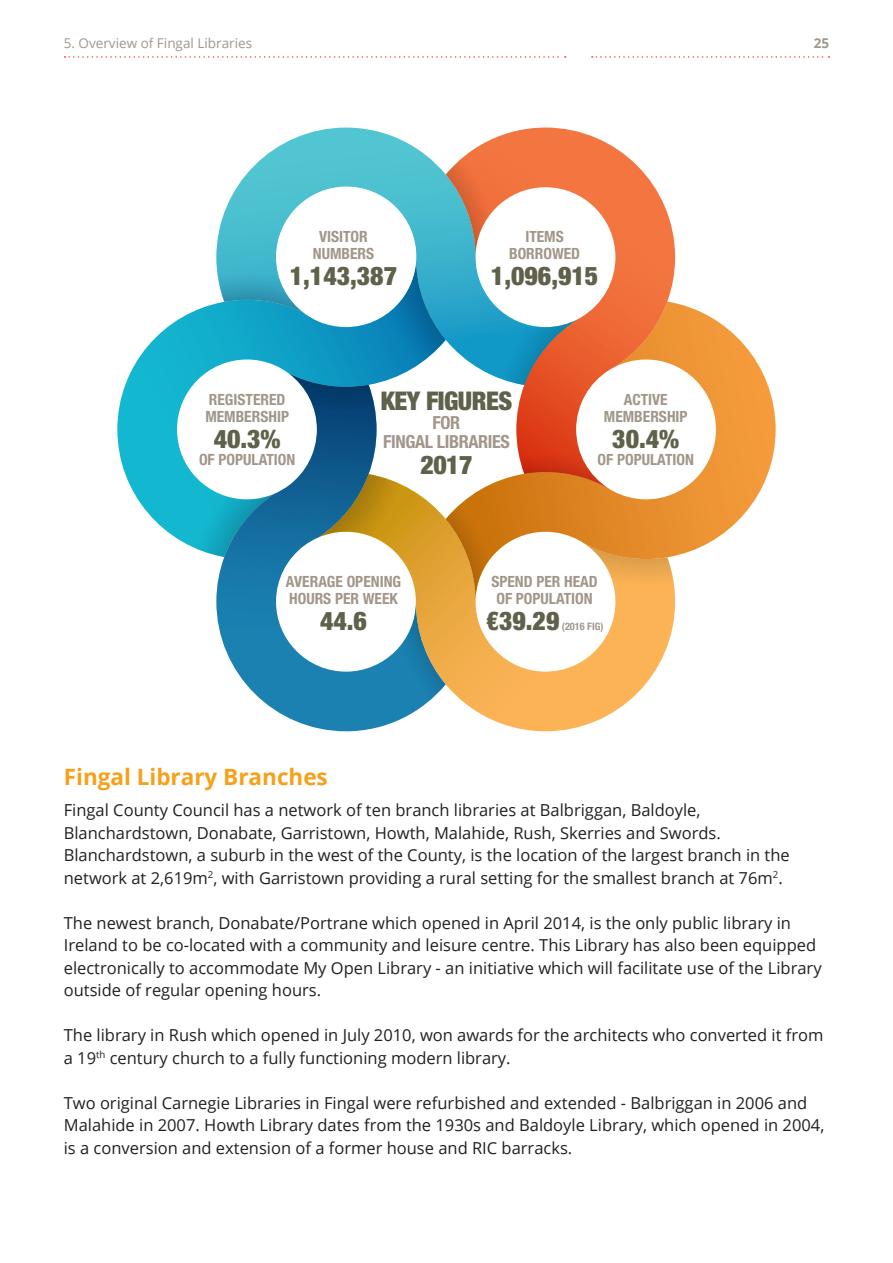
<style>
.page{position:relative;width:893px;height:1263px;background:#fff}
.page>*{position:absolute;margin:0;border:0;box-sizing:border-box;transform-origin:0 0}
.t1{font:900 condensed 25.8px "Helvetica Neue LT Std";color:#60614b}
.t2{font:900 condensed 25.8px "Helvetica Neue LT Std";letter-spacing:-.02em;color:#60614b}
.General_Subheading{font:700 22.5px "Open Sans";color:#f6a01b}
.t3{font:700 condensed 18px/19.4px "Helvetica Neue LT Std";letter-spacing:-.02em;color:#a19689;text-align:center}
.Annotation_text{font:16.5px/22.5px "Open Sans";color:#231f20}
.t4{font:700 condensed 15.45px/16.8px "Helvetica Neue LT Std";color:#a19689;text-align:center}
.t5{font:13.5px "Open Sans";color:#a19689}
.t6{font:700 13.5px "Open Sans";color:#a19689}
.t7{font:700 condensed 10.35px "Helvetica Neue LT Std";color:#a19689}
</style>
<div class="page">
<svg style="left:65px;top:56px;width:501px;height:2px"></svg>
<svg style="left:592px;top:56px;width:237px;height:2px"></svg>
<svg style="left:117px;top:303px;width:99px;height:244px"></svg>
<svg style="left:675px;top:303px;width:101px;height:299px"></svg>
<svg style="left:216px;top:128px;width:204px;height:246px"></svg>
<svg style="left:471px;top:128px;width:204px;height:321px"></svg>
<svg style="left:216px;top:374px;width:167px;height:355px"></svg>
<svg style="left:319px;top:475px;width:356px;height:256px"></svg>
<svg style="left:289px;top:374px;width:87px;height:47px"></svg>
<svg style="left:383px;top:151px;width:196px;height:234px"></svg>
<svg style="left:518px;top:442px;width:91px;height:47px"></svg>
<svg style="left:583px;top:542px;width:92px;height:50px"></svg>
<svg style="left:319px;top:474px;width:175px;height:232px"></svg>
<svg style="left:192px;top:493px;width:82px;height:64px;background:#249bbb"></svg>
<svg style="left:217px;top:269px;width:87px;height:44px;background:#35a8c3"></svg>
<div style="left:277px;top:187px;width:139px;height:139px;background:#fff;border-radius:50%"></div>
<p class="t5" style="left:64px;top:34px;width:190px">5. Overview of Fingal Libraries</p>
<p class="t6" style="left:814px;top:33px;width:17px">25</p>
<p class="t4" style="left:313px;top:228px;width:63px">VISITOR<br>NUMBERS</p>
<p class="t1" style="left:290px;top:259px;width:109px">1,143,387</p>
<p class="t4" style="left:509px;top:228px;width:73px">ITEMS<br>BORROWED</p>
<p class="t1" style="left:491px;top:259px;width:109px">1,096,915</p>
<p class="t4" style="left:205px;top:391px;width:85px;text-align:left">REGISTERED<br>MEMBERSHIP</p>
<p class="t1" style="left:214px;top:423px;width:69px">40.3%</p>
<p class="t4" style="left:199px;top:450px;width:98px">OF POPULATION</p>
<p class="t2" style="left:381px;top:385px;width:133px">KEY FIGURES</p>
<p class="t3" style="left:383px;top:413px;width:128px">FOR<br>FINGAL LIBRARIES</p>
<p class="t1" style="left:420px;top:449px;width:54px">2017</p>
<p class="t4" style="left:604px;top:391px;width:85px">ACTIVE<br>MEMBERSHIP</p>
<p class="t1" style="left:612px;top:423px;width:69px">30.4%</p>
<p class="t4" style="left:598px;top:450px;width:98px">OF POPULATION</p>
<p class="t4" style="left:286px;top:573px;width:117px;text-align:left">AVERAGE OPENING<br>HOURS PER WEEK</p>
<p class="t1" style="left:320px;top:605px;width:48px">44.6</p>
<p class="t4" style="left:491px;top:573px;width:108px">SPEND PER HEAD<br>OF POPULATION</p>
<p class="t1" style="left:486px;top:605px;width:75px">€39.29</p>
<p class="t7" style="left:562px;top:620px;width:43px">(2016 FIG)</p>
<p class="General_Subheading" style="left:64px;top:761px;width:266px">Fingal Library Branches</p>
<p class="Annotation_text" style="left:64px;top:799px;width:727px">Fingal County Council has a network of ten branch libraries at Balbriggan, Baldoyle, Blanchardstown, Donabate, Garristown, Howth, Malahide, Rush, Skerries and Swords.<br>Blanchardstown, a suburb in the west of the County, is the location of the largest branch in the network at 2,619m<sup>2</sup>, with Garristown providing a rural setting for the smallest branch at 76m<sup>2</sup>.</p>
<p class="Annotation_text" style="left:64px;top:911px;width:759px">The newest branch, Donabate/Portrane which opened in April 2014, is the only public library in Ireland to be co-located with a community and leisure centre. This Library has also been equipped electronically to accommodate My Open Library - an initiative which will facilitate use of the Library outside of regular opening hours.</p>
<p class="Annotation_text" style="left:64px;top:1024px;width:761px">The library in Rush which opened in July 2010, won awards for the architects who converted it from a 19<sup>th</sup> century church to a fully functioning modern library.</p>
<p class="Annotation_text" style="left:64px;top:1091px;width:762px">Two original Carnegie Libraries in Fingal were refurbished and extended - Balbriggan in 2006 and<br>Malahide in 2007. Howth Library dates from the 1930s and Baldoyle Library, which opened in 2004, is a conversion and extension of a former house and RIC barracks.</p>
</div>
